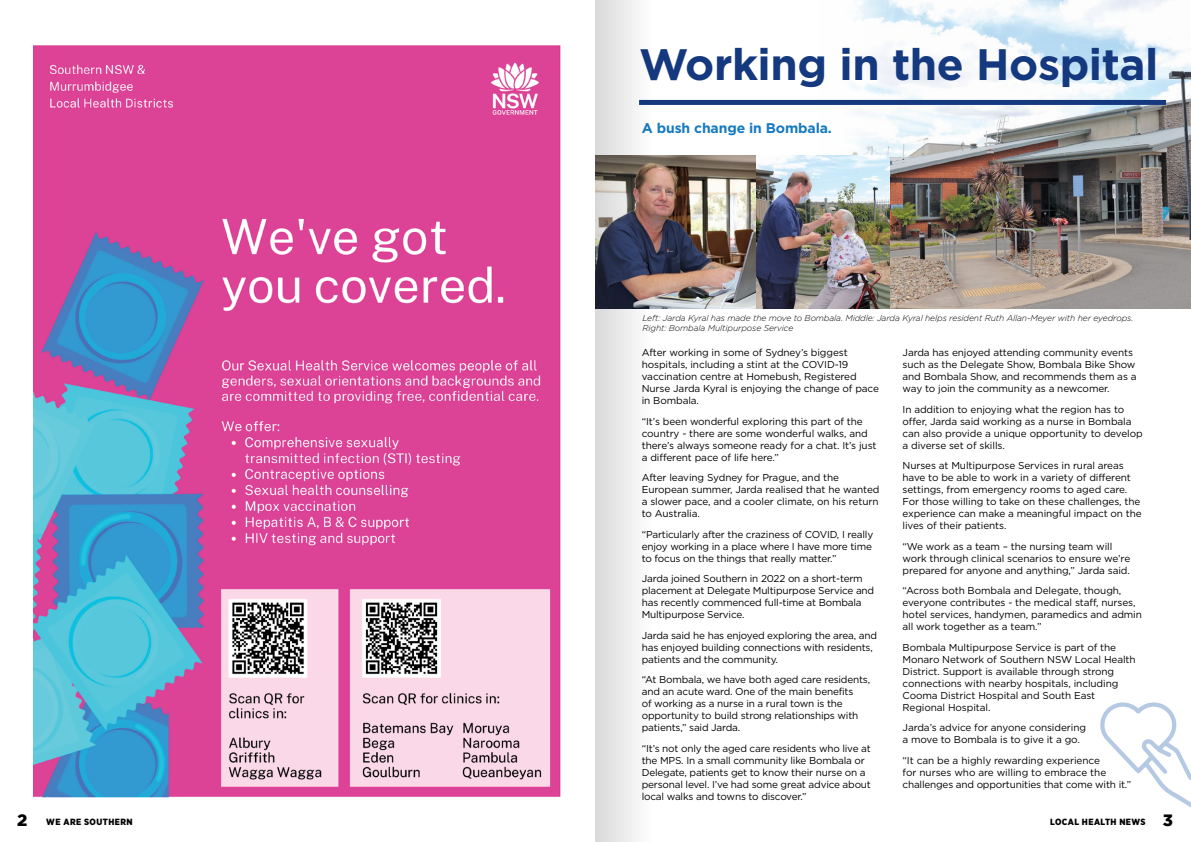
<style>
.page{position:relative;width:1191px;height:842px;background:#fff}
.page>*{position:absolute;margin:0;border:0;box-sizing:border-box;transform-origin:0 0}
.t1{font:700 44px "Gotham";letter-spacing:-.01em;color:#15397f}
.t2{font:900 16.4px "Gotham";color:#000}
.Body_11{font:700 14px "Homepage Baukasten";letter-spacing:-.01em;color:#177ac0}
.Body_11-2{font:10px/12px "Homepage Baukasten";letter-spacing:-.01em;color:#000}
.t3{font:900 9px "Gotham Narrow";letter-spacing:.05em;color:#000}
.t4{font:italic 300 8.5px/10.5px "Gotham";letter-spacing:-.01em;color:#000}
</style>
<div class="page">
<img style="left:818px;top:0;width:373px;height:308px">
<div style="left:639px;top:100px;width:527px;height:5px;background:#15397f"></div>
<img style="left:34px;top:45px;width:527px;height:753px">
<img style="left:688px;top:155px;width:68px;height:153px">
<img style="left:756px;top:155px;width:134px;height:153px">
<svg style="left:1100px;top:702px;width:91px;height:106px"></svg>
<svg style="left:595px;top:0;width:93px;height:842px"></svg>
<p class="t1" style="left:639px;top:35px;width:521px">Working in the Hospital</p>
<p class="Body_11" style="left:642px;top:120px;width:192px">A bush change in Bombala.</p>
<p class="t4" style="left:642px;top:312px;width:492px">Left: Jarda Kyral has made the move to Bombala. Middle: Jarda Kyral helps resident Ruth Allan-Meyer with her eyedrops.<br>Right: Bombala Multipurpose Service</p>
<p class="Body_11-2" style="left:902px;top:347px;width:235px">Jarda has enjoyed attending community events such as the Delegate Show, Bombala Bike Show and Bombala Show, and recommends them as a way to join the community as a newcomer.</p>
<p class="Body_11-2" style="left:902px;top:403px;width:242px">In addition to enjoying what the region has to offer, Jarda said working as a nurse in Bombala can also provide a unique opportunity to develop a diverse set of skills.</p>
<p class="Body_11-2" style="left:902px;top:460px;width:241px">Nurses at Multipurpose Services in rural areas have to be able to work in a variety of different settings, from emergency rooms to aged care.<br>For those willing to take on these challenges, the experience can make a meaningful impact on the lives of their patients.</p>
<p class="Body_11-2" style="left:902px;top:540px;width:229px">“We work as a team – the nursing team will work through clinical scenarios to ensure we’re prepared for anyone and anything,” Jarda said.</p>
<p class="Body_11-2" style="left:902px;top:585px;width:241px">“Across both Bombala and Delegate, though, everyone contributes - the medical staff, nurses, hotel services, handymen, paramedics and admin all work together as a team.”</p>
<p class="Body_11-2" style="left:902px;top:641px;width:235px">Bombala Multipurpose Service is part of the Monaro Network of Southern NSW Local Health District. Support is available through strong connections with nearby hospitals, including Cooma District Hospital and South East Regional Hospital.</p>
<p class="Body_11-2" style="left:902px;top:722px;width:185px">Jarda’s advice for anyone considering a move to Bombala is to give it a go.</p>
<p class="Body_11-2" style="left:902px;top:754px;width:230px">“It can be a highly rewarding experience<br>for nurses who are willing to embrace the challenges and opportunities that come with it.”</p>
<p class="Body_11-2" style="left:642px;top:347px;width:239px">After working in some of Sydney’s biggest hospitals, including a stint at the COVID-19 vaccination centre at Homebush, Registered Nurse Jarda Kyral is enjoying the change of pace in Bombala.</p>
<p class="Body_11-2" style="left:642px;top:415px;width:236px">“It’s been wonderful exploring this part of the country - there are some wonderful walks, and there’s always someone ready for a chat. It’s just a different pace of life here.”</p>
<p class="Body_11-2" style="left:642px;top:472px;width:239px">After leaving Sydney for Prague, and the European summer, Jarda realised that he wanted a slower pace, and a cooler climate, on his return to Australia.</p>
<p class="Body_11-2" style="left:642px;top:528px;width:233px">“Particularly after the craziness of COVID, I really enjoy working in a place where I have more time to focus on the things that really matter.”</p>
<p class="Body_11-2" style="left:642px;top:573px;width:234px">Jarda joined Southern in 2022 on a short-term placement at Delegate Multipurpose Service and has recently commenced full-time at Bombala Multipurpose Service.</p>
<p class="Body_11-2" style="left:642px;top:629px;width:237px">Jarda said he has enjoyed exploring the area, and has enjoyed building connections with residents, patients and the community.</p>
<p class="Body_11-2" style="left:642px;top:674px;width:230px">“At Bombala, we have both aged care residents, and an acute ward. One of the main benefits<br>of working as a nurse in a rural town is the opportunity to build strong relationships with patients,” said Jarda.</p>
<p class="Body_11-2" style="left:642px;top:742px;width:231px">“It’s not only the aged care residents who live at the MPS. In a small community like Bombala or Delegate, patients get to know their nurse on a personal level. I’ve had some great advice about local walks and towns to discover.”</p>
<p class="t2" style="left:17px;top:810px;width:12px">2</p>
<p class="t3" style="left:46px;top:816px;width:88px">WE ARE SOUTHERN</p>
<p class="t3" style="left:1050px;top:816px;width:97px">LOCAL HEALTH NEWS</p>
<p class="t2" style="left:1162px;top:810px;width:12px">3</p>
</div>
